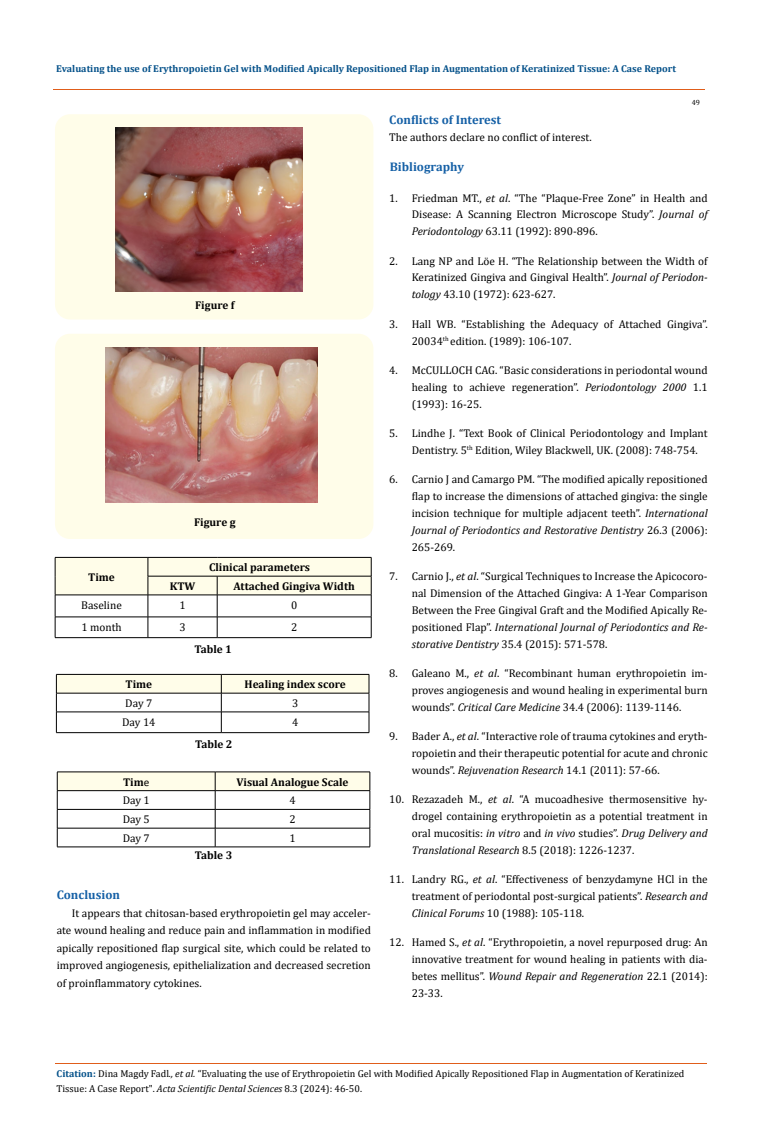
<style>
.page{position:relative;width:764px;height:1140px;background:#fff}
.page>*{position:absolute;margin:0;border:0;box-sizing:border-box;transform-origin:0 0}
.t1{font:700 12.5px "Cambria";color:#1560a6}
.t2{font:11.25px/16.9px "Cambria";color:#000;text-align:justify}
.t3{font:700 11.25px "Cambria";color:#000}
.t4{font:10px/15px "Cambria";color:#000}
.t5{font:700 10px "Cambria";color:#035089}
.t6{font:7.5px "Cambria";color:#000}
.s1{font-family:"Calibri";font-weight:400}
.s2{font-style:italic}
.s3{font-weight:700;color:#035089}
</style>
<div class="page">
<hr style="left:54px;top:90px;width:651px;height:1px;background:#e05d1a">
<div style="left:55px;top:114px;width:318px;height:206px;background:#fffde9;border-radius:15px"></div>
<img style="left:115px;top:127px;width:187px;height:165px">
<div style="left:55px;top:334px;width:318px;height:205px;background:#fffde9;border-radius:15px"></div>
<img style="left:105px;top:348px;width:213px;height:154px">
<svg style="left:55px;top:557px;width:317px;height:81px"></svg>
<hr style="left:55px;top:637px;width:93px;height:1px;background:#000">
<hr style="left:148px;top:637px;width:69px;height:1px;background:#000">
<hr style="left:217px;top:637px;width:154px;height:1px;background:#000">
<svg style="left:56px;top:674px;width:314px;height:59px"></svg>
<hr style="left:56px;top:732px;width:165px;height:1px;background:#000">
<hr style="left:221px;top:732px;width:148px;height:1px;background:#000">
<svg style="left:57px;top:772px;width:314px;height:75px"></svg>
<hr style="left:57px;top:847px;width:158px;height:1px;background:#000">
<hr style="left:215px;top:847px;width:155px;height:1px;background:#000">
<hr style="left:55px;top:1063px;width:651px;height:1px;background:#e05d1a">
<p class="t5" style="left:56px;top:61px;width:621px">Evaluating the use of Erythropoietin Gel with Modified Apically Repositioned Flap in Augmentation of Keratinized Tissue: A Case Report</p>
<p class="t6" style="left:692px;top:98px;width:10px">49</p>
<p class="t3" style="left:195px;top:297px;width:41px">Figure f</p>
<p class="t3" style="left:88px;top:569px;width:28px">Time</p>
<p class="t3" style="left:194px;top:514px;width:43px">Figure g</p>
<p class="t3" style="left:209px;top:559px;width:103px">Clinical parameters</p>
<p class="t3" style="left:170px;top:578px;width:27px">KTW</p>
<p class="t3" style="left:233px;top:578px;width:123px">Attached Gingiva Width</p>
<p class="t2" style="left:81px;top:596px;width:42px">Baseline</p>
<p class="t2" style="left:179px;top:596px;width:8px">1</p>
<p class="t2" style="left:291px;top:596px;width:8px">0</p>
<p class="t2" style="left:81px;top:618px;width:42px">1 month</p>
<p class="t2" style="left:179px;top:618px;width:8px">3</p>
<p class="t2" style="left:291px;top:618px;width:8px">2</p>
<p class="t3" style="left:194px;top:641px;width:39px">Table 1</p>
<p class="t3" style="left:125px;top:676px;width:28px">Time</p>
<p class="t3" style="left:244px;top:676px;width:103px">Healing index score</p>
<p class="t2" style="left:125px;top:695px;width:29px">Day 7</p>
<p class="t2" style="left:292px;top:695px;width:8px">3</p>
<p class="t2" style="left:122px;top:713px;width:35px">Day 14</p>
<p class="t2" style="left:292px;top:713px;width:8px">4</p>
<p class="t3" style="left:195px;top:736px;width:39px">Table 2</p>
<p class="t3" style="left:123px;top:774px;width:28px">Tim<span class="s1">e</span></p>
<p class="t3" style="left:236px;top:774px;width:114px">Visual Analogue Scale</p>
<p class="t2" style="left:123px;top:792px;width:29px">Day 1</p>
<p class="t2" style="left:289px;top:792px;width:8px">4</p>
<p class="t2" style="left:123px;top:811px;width:29px">Day 5</p>
<p class="t2" style="left:289px;top:811px;width:8px">2</p>
<p class="t2" style="left:123px;top:830px;width:29px">Day 7</p>
<p class="t2" style="left:289px;top:830px;width:8px">1</p>
<p class="t3" style="left:195px;top:847px;width:39px">Table 3</p>
<p class="t1" style="left:57px;top:886px;width:65px">Conclusion</p>
<p class="t2" style="left:57px;top:904px;width:316px;line-height:17.5px;text-indent:15px">It appears that chitosan-based erythropoietin gel may acceler&shy;ate wound healing and reduce pain and inflammation in modified apically repositioned flap surgical site, which could be related to improved angiogenesis, epithelialization and decreased secretion of proinflammatory cytokines.</p>
<p class="t1" style="left:389px;top:111px;width:113px">Conflicts of Interest</p>
<p class="t2" style="left:389px;top:129px;width:204px">The authors declare no conflict of interest.</p>
<p class="t1" style="left:390px;top:158px;width:76px">Bibliography</p>
<p class="t2" style="left:412px;top:189px;width:297px;text-indent:-22px">1. Friedman MT., <span class="s2">et al</span>. “The “Plaque-Free Zone” in Health and Disease: A Scanning Electron Microscope Study”. <span class="s2">Journal of Periodontology</span> 63.11 (1992): 890-896.</p>
<p class="t2" style="left:412px;top:252px;width:297px;text-indent:-22px">2. Lang NP and Löe H. “The Relationship between the Width of Keratinized Gingiva and Gingival Health”. <span class="s2">Journal of Periodon&shy;tology</span> 43.10 (1972): 623-627.</p>
<p class="t2" style="left:412px;top:315px;width:297px;text-indent:-22px">3. Hall WB. “Establishing the Adequacy of Attached Gingiva”.<br>20034<sup>th</sup> edition. (1989): 106-107.</p>
<p class="t2" style="left:412px;top:362px;width:297px;text-indent:-22px">4. McCULLOCH CAG. “Basic considerations in periodontal wound healing to achieve regeneration”. <span class="s2">Periodontology 2000</span> 1.1 (1993): 16-25.</p>
<p class="t2" style="left:412px;top:425px;width:297px;text-indent:-22px">5. Lindhe J. “Text Book of Clinical Periodontology and Implant<br>Dentistry. 5<sup>th</sup> Edition, Wiley Blackwell, UK. (2008): 748-754.</p>
<p class="t2" style="left:412px;top:471px;width:297px;text-indent:-22px">6. Carnio J and Camargo PM. “The modified apically repositioned flap to increase the dimensions of attached gingiva: the single incision technique for multiple adjacent teeth”. <span class="s2">International Journal of Periodontics and Restorative Dentistry</span> 26.3 (2006):<br>265-269.</p>
<p class="t2" style="left:412px;top:568px;width:297px;text-indent:-22px">7. Carnio J., <span class="s2">et al</span>. “Surgical Techniques to Increase the Apicocoro&shy;nal Dimension of the Attached Gingiva: A 1-Year Comparison Between the Free Gingival Graft and the Modified Apically Re&shy;positioned Flap”. <span class="s2">International Journal of Periodontics and Re&shy;storative Dentistry</span> 35.4 (2015): 571-578.</p>
<p class="t2" style="left:412px;top:665px;width:297px;text-indent:-22px">8. Galeano M., <span class="s2">et al</span>. “Recombinant human erythropoietin im&shy;proves angiogenesis and wound healing in experimental burn wounds”. <span class="s2">Critical Care Medicine</span> 34.4 (2006): 1139-1146.</p>
<p class="t2" style="left:412px;top:728px;width:297px;text-indent:-22px">9. Bader A., <span class="s2">et al</span>. “Interactive role of trauma cytokines and eryth&shy;ropoietin and their therapeutic potential for acute and chronic wounds”. <span class="s2">Rejuvenation Research</span> 14.1 (2011): 57-66.</p>
<p class="t2" style="left:412px;top:791px;width:297px;text-indent:-22px">10. Rezazadeh M., <span class="s2">et al</span>. “A mucoadhesive thermosensitive hy&shy;drogel containing erythropoietin as a potential treatment in oral mucositis: <span class="s2">in vitro</span> and <span class="s2">in vivo</span> studies”. <span class="s2">Drug Delivery and Translational Research</span> 8.5 (2018): 1226-1237.</p>
<p class="t2" style="left:412px;top:871px;width:297px;text-indent:-22px">11. Landry RG., <span class="s2">et al</span>. “Effectiveness of benzydamyne HCl in the treatment of periodontal post-surgical patients”. <span class="s2">Research and Clinical Forums</span> 10 (1988): 105-118.</p>
<p class="t2" style="left:412px;top:934px;width:297px;text-indent:-22px">12. Hamed S., <span class="s2">et al</span>. “Erythropoietin, a novel repurposed drug: An innovative treatment for wound healing in patients with dia&shy;betes mellitus”. <span class="s2">Wound Repair and Regeneration</span> 22.1 (2014):<br>23-33.</p>
<p class="t4" style="left:57px;top:1066px;width:629px"><span class="s3">Citation:</span> Dina Magdy Fadl<span class="s2">., et al.</span> “Evaluating the use of Erythropoietin Gel with Modified Apically Repositioned Flap in Augmentation of Keratinized<br>Tissue: A Case Report". <span class="s2">Acta Scientific Dental Sciences</span> 8.3 (2024): 46-50.</p>
</div>
